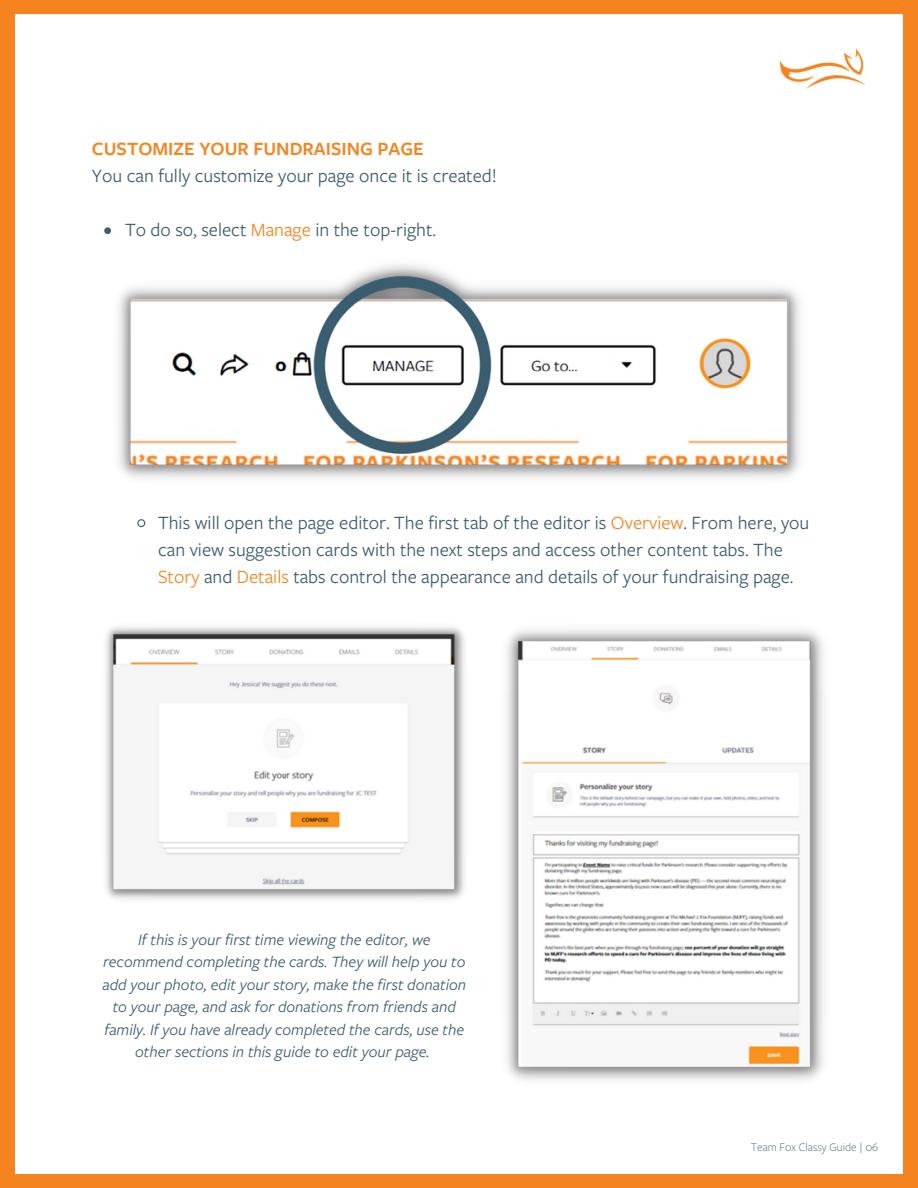
<style>
.page{position:relative;width:918px;height:1188px;background:#f58420}
.page>*{position:absolute;margin:0;border:0;box-sizing:border-box;transform-origin:0 0}
.t1{font:19.5px/27px "Freight Sans Pro";color:#3b5d70}
.t2{font:600 19.5px "Freight Sans Pro";color:#f58420}
.t3{font:italic 16.5px/22.5px "Freight Sans Pro";color:#3b5d70;text-align:center}
.t4{font:300 12px "Freight Sans Pro";color:#3b5d70}
.s1{color:#f58420}
</style>
<div class="page">
<div style="left:15px;top:14px;width:888px;height:1160px;background:#fff"></div>
<img style="left:779px;top:48px;width:86px;height:41px">
<img style="left:118px;top:264px;width:683px;height:214px">
<img style="left:105px;top:626px;width:360px;height:274px">
<img style="left:506px;top:629px;width:318px;height:452px">
<svg style="left:104px;top:227px;width:7px;height:7px"></svg>
<svg style="left:137px;top:519px;width:9px;height:9px"></svg>
<p class="t2" style="left:92px;top:136px;width:333px">CUSTOMIZE YOUR FUNDRAISING PAGE</p>
<p class="t1" style="left:92px;top:162px;width:407px">You can fully customize your page once it is created!</p>
<p class="t1" style="left:125px;top:216px;width:313px">To do so, select <span class="s1">Manage</span> in the top-right.</p>
<p class="t1" style="left:158px;top:508px;width:653px">This will open the page editor. The first tab of the editor is <span class="s1">Overview</span>. From here, you can view suggestion cards with the next steps and access other content tabs. The<br><span class="s1">Story</span> and <span class="s1">Details</span> tabs control the appearance and details of your fundraising page.</p>
<p class="t3" style="left:102px;top:928px;width:365px">If this is your first time viewing the editor, we recommend completing the cards. They will help you to add your photo, edit your story, make the first donation to your page, and ask for donations from friends and family. If you have already completed the cards, use the other sections in this guide to edit your page.</p>
<p class="t4" style="left:751px;top:1141px;width:129px">Team Fox Classy Guide | 06</p>
</div>
